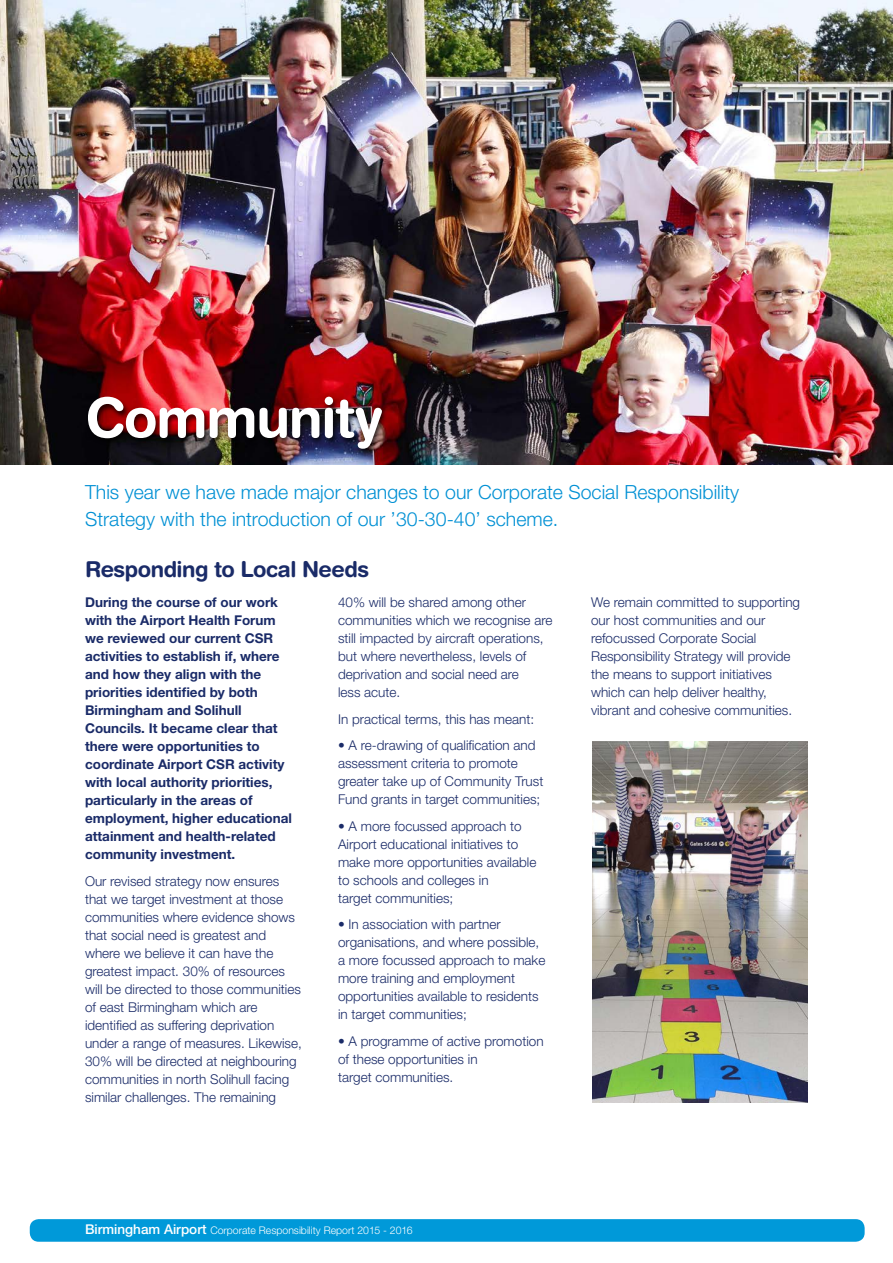
<style>
.page{position:relative;width:893px;height:1263px;background:#fff}
.page>*{position:absolute;margin:0;border:0;box-sizing:border-box;transform-origin:0 0}
.t1{font:700 55.2px "Helvetica Rounded LT Std";letter-spacing:-.02em;color:#fff}
.t2{font:700 21.9px "Helvetica Rounded LT Std";letter-spacing:-.025em;color:#1a2b68}
.t3{font:300 19.5px/27px "Helvetica Neue LT Std";color:#0090d4}
.t4{font:300 13.5px/18px "Helvetica Neue LT Std";color:#1a2b68}
.t5{font:700 13.5px/18px "Helvetica Neue LT Std";color:#1a2b68}
.t6{font:300 10.5px "Helvetica Neue LT Std";color:#fff}
.s1{font-weight:500;font-size:13.5px}
</style>
<div class="page">
<div style="left:30px;top:1219px;width:835px;height:23px;background:#0099d9;border-radius:9px"></div>
<img style="left:0;top:0;width:893px;height:464px">
<div style="left:86px;top:396px;width:302px;height:60px;background:#000;opacity:.75"></div>
<img style="left:592px;top:741px;width:216px;height:362px">
<h1 class="t1" style="left:85px;top:384px;width:299px">Community</h1>
<h3 class="t3" style="left:85px;top:478px;width:656px">This year we have made major changes to our Corporate Social Responsibility<br>Strategy with the introduction of our ’30-30-40’ scheme.</h3>
<h2 class="t2" style="left:85px;top:556px;width:286px">Responding to Local Needs</h2>
<p class="t5" style="left:85px;top:593px;width:208px">During the course of our work with the Airport Health Forum we reviewed our current CSR activities to establish if, where and how they align with the priorities identified by both<br>Birmingham and Solihull<br>Councils. It became clear that there were opportunities to coordinate Airport CSR activity with local authority priorities, particularly in the areas of employment, higher educational attainment and health-related community investment.</p>
<p class="t4" style="left:85px;top:872px;width:218px">Our revised strategy now ensures that we target investment at those communities where evidence shows that social need is greatest and where we believe it can have the greatest impact. 30% of resources will be directed to those communities of east Birmingham which are identified as suffering deprivation under a range of measures. Likewise, 30% will be directed at neighbouring communities in north Solihull facing similar challenges. The remaining</p>
<p class="t4" style="left:338px;top:593px;width:216px">40% will be shared among other communities which we recognise are still impacted by aircraft operations, but where nevertheless, levels of deprivation and social need are<br>less acute.</p>
<p class="t4" style="left:338px;top:710px;width:198px">In practical terms, this has meant:</p>
<p class="t4" style="left:338px;top:736px;width:207px">• A re-drawing of qualification and assessment criteria to promote greater take up of Community Trust Fund grants in target communities;</p>
<p class="t4" style="left:338px;top:817px;width:200px">• A more focussed approach to<br>Airport educational initiatives to make more opportunities available to schools and colleges in<br>target communities;</p>
<p class="t4" style="left:338px;top:915px;width:209px">• In association with partner organisations, and where possible, a more focussed approach to make more training and employment opportunities available to residents in target communities;</p>
<p class="t4" style="left:338px;top:1032px;width:207px">• A programme of active promotion of these opportunities in<br>target communities.</p>
<p class="t4" style="left:591px;top:593px;width:211px">We remain committed to supporting our host communities and our refocussed Corporate Social Responsibility Strategy will provide the means to support initiatives which can help deliver healthy, vibrant and cohesive communities.</p>
<p class="t6" style="left:85px;top:1224px;width:329px"><span class="s1">Birmingham Airport</span> Corporate Responsibility Report 2015 - 2016</p>
</div>
